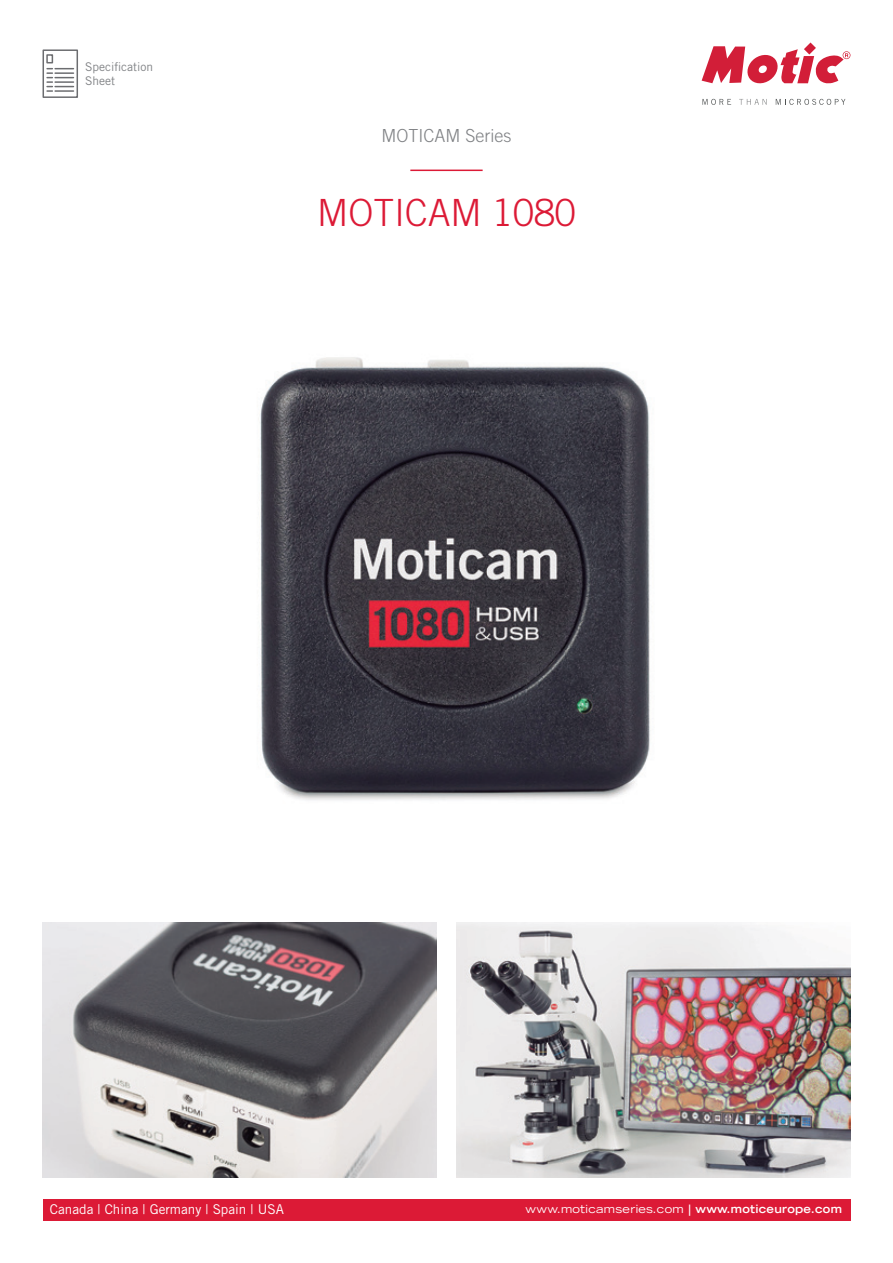
<style>
.page{position:relative;width:893px;height:1263px;background:#fff}
.page>*{position:absolute;margin:0;border:0;box-sizing:border-box;transform-origin:0 0}
.t1{font:300 37.5px "Trade Gothic";color:#dc1a36}
.t2{font:300 18px "Trade Gothic";color:#808285}
.t3{font:13.5px "Trade Gothic";color:#fff}
.t4{font:12px/14.4px "Trade Gothic";color:#808285}
.t5{font:expanded 11.25px "Trade Gothic LH";letter-spacing:.025em;color:#fff}
.s1{font-weight:700}
</style>
<div class="page">
<svg style="left:702px;top:43px;width:148px;height:41px"></svg>
<svg style="left:702px;top:99px;width:29px;height:6px"></svg>
<svg style="left:739px;top:99px;width:28px;height:6px"></svg>
<svg style="left:776px;top:99px;width:69px;height:6px"></svg>
<div style="left:43px;top:1199px;width:807px;height:21px;background:#dc1a36"></div>
<hr style="left:410px;top:170px;width:73px;height:1px;background:#dc1a36">
<svg style="left:42px;top:49px;width:36px;height:49px"></svg>
<img style="left:260px;top:357px;width:390px;height:443px">
<img style="left:43px;top:922px;width:393px;height:256px">
<img style="left:457px;top:922px;width:393px;height:256px">
<p class="t4" style="left:85px;top:59px;width:70px">Specification<br>Sheet</p>
<h2 class="t2" style="left:381px;top:125px;width:131px">MOTICAM Series</h2>
<h1 class="t1" style="left:317px;top:190px;width:260px">MOTICAM 1080</h1>
<p class="t3" style="left:50px;top:1201px;width:235px">Canada | China | Germany | Spain | USA</p>
<p class="t5" style="left:526px;top:1201px;width:318px">www.moticamseries.com <span class="s1">| www.moticeurope.com</span></p>
</div>
